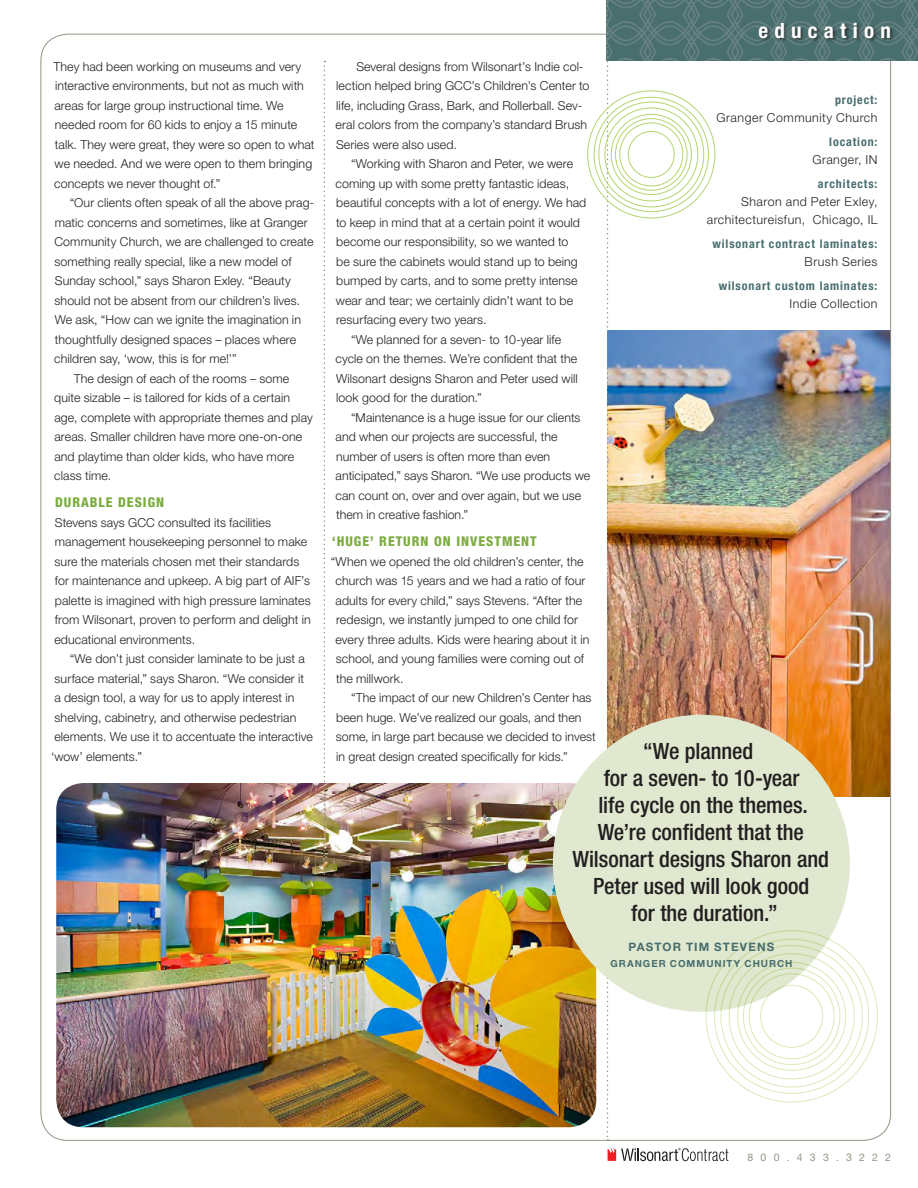
<style>
.page{position:relative;width:918px;height:1188px;background:#fff}
.page>*{position:absolute;margin:0;border:0;box-sizing:border-box;transform-origin:0 0}
.caseQuotes{font:500 condensed 22.5px/27px "Helvetica Neue";letter-spacing:-.005em;color:#231f20;text-align:center}
.categories{font:700 condensed 21px "Helvetica Neue";letter-spacing:.3em;color:#fff}
.casestudySub{font:800 condensed 13.5px "Helvetica Neue";letter-spacing:.075em;color:#7dac40}
.CaseStudyText{font:300 12.3px/19.5px "Helvetica Neue";letter-spacing:.005em;color:#231f20}
.CaseStudyTextOne{font:300 12.3px/19.5px "Helvetica Neue";letter-spacing:.005em;color:#231f20}
.CaseProjectText{font:300 12.3px/18px "Helvetica Neue";letter-spacing:.04em;color:#231f20;text-align:right}
.caseProject{font:700 condensed 12px "Helvetica Neue";letter-spacing:.075em;color:#486d6e}
.caseQuotee{font:700 11.7px "Helvetica Neue";letter-spacing:.095em;color:#486d6e}
.website{font:10.5px "Helvetica Neue";letter-spacing:.69em;color:#959383}
.CaseQuoteRole{font:700 9.75px "Helvetica Neue";letter-spacing:.105em;color:#486d6e}
</style>
<div class="page">
<img style="left:609px;top:331px;width:280px;height:465px">
<svg style="left:608px;top:1148px;width:120px;height:13px"></svg>
<img style="left:606px;top:0;width:312px;height:61px">
<div style="left:758px;top:22px;width:136px;height:20px;background:#231f20;opacity:.75"></div>
<img style="left:56px;top:783px;width:540px;height:344px">
<img style="left:607px;top:0;width:2px;height:1141px">
<svg style="left:324px;top:61px;width:1px;height:1066px"></svg>
<div style="left:611px;top:114px;width:81px;height:81px;border:1px solid #b4d56f;border-radius:50%"></div>
<div style="left:615px;top:118px;width:72px;height:73px;border:1px solid #b4d56f;border-radius:50%"></div>
<div style="left:619px;top:123px;width:64px;height:63px;border:1px solid #b4d56f;border-radius:50%"></div>
<div style="left:628px;top:131px;width:47px;height:47px;border:1px solid #b4d56f;border-radius:50%"></div>
<div style="left:553px;top:715px;width:297px;height:297px;background:#e0e9d0;border-radius:50%"></div>
<div style="left:760px;top:985px;width:63px;height:63px;border:1px solid #b4d56f;border-radius:50%"></div>
<p class="CaseStudyText" style="left:53px;top:56px;width:263px">They had been working on museums and very interactive environments, but not as much with areas for large group instructional time. We needed room for 60 kids to enjoy a 15 minute talk. They were great, they were so open to what we needed. And we were open to them bringing concepts we never thought of.”</p>
<p class="CaseStudyText" style="left:54px;top:193px;width:261px;text-indent:15px">“Our clients often speak of all the above prag&shy;matic concerns and sometimes, like at Granger Community Church, we are challenged to create something really special, like a new model of Sunday school,” says Sharon Exley. “Beauty should not be absent from our children’s lives.<br>We ask, “How can we ignite the imagination in thoughtfully designed spaces – places where children say, ‘wow, this is for me!’”</p>
<p class="CaseStudyText" style="left:54px;top:368px;width:260px;text-indent:19px">The design of each of the rooms – some quite sizable – is tailored for kids of a certain age, complete with appropriate themes and play areas. Smaller children have more one-on-one and playtime than older kids, who have more class time.</p>
<p class="casestudySub" style="left:55px;top:494px;width:111px">DURABLE DESIGN</p>
<p class="CaseStudyTextOne" style="left:54px;top:512px;width:258px">Stevens says GCC consulted its facilities management housekeeping personnel to make sure the materials chosen met their standards for maintenance and upkeep. A big part of AIF’s palette is imagined with high pressure laminates from Wilsonart, proven to perform and delight in educational environments.</p>
<p class="CaseStudyText" style="left:51px;top:649px;width:263px;text-indent:19px">“We don’t just consider laminate to be just a surface material,” says Sharon. “We consider it<br>a design tool, a way for us to apply interest in shelving, cabinetry, and otherwise pedestrian elements. We use it to accentuate the interactive ‘wow’ elements.”</p>
<p class="categories" style="left:758px;top:18px;width:134px">education</p>
<p class="CaseStudyText" style="left:336px;top:56px;width:255px;text-indent:21px">Several designs from Wilsonart’s Indie col&shy;lection helped bring GCC’s Children’s Center to life, including Grass, Bark, and Rollerball. Sev&shy;eral colors from the company’s standard Brush Series were also used.</p>
<p class="CaseStudyText" style="left:336px;top:154px;width:252px;text-indent:15px">“Working with Sharon and Peter, we were coming up with some pretty fantastic ideas, beautiful concepts with a lot of energy. We had to keep in mind that at a certain point it would become our responsibility, so we wanted to<br>be sure the cabinets would stand up to being bumped by carts, and to some pretty intense wear and tear; we certainly didn’t want to be resurfacing every two years.</p>
<p class="CaseStudyText" style="left:336px;top:329px;width:244px;text-indent:15px">“We planned for a seven- to 10-year life cycle on the themes. We’re confident that the Wilsonart designs Sharon and Peter used will look good for the duration.”</p>
<p class="CaseStudyText" style="left:336px;top:407px;width:256px;text-indent:15px">“Maintenance is a huge issue for our clients and when our projects are successful, the number of users is often more than even anticipated,” says Sharon. “We use products we can count on, over and over again, but we use them in creative fashion.”</p>
<p class="casestudySub" style="left:332px;top:533px;width:206px">‘HUGE’ RETURN ON INVESTMENT</p>
<p class="CaseStudyTextOne" style="left:336px;top:551px;width:255px;text-indent:-5px">“When we opened the old children’s center, the church was 15 years and we had a ratio of four adults for every child,” says Stevens. “After the redesign, we instantly jumped to one child for every three adults. Kids were hearing about it in school, and young families were coming out of the millwork.</p>
<p class="CaseStudyText" style="left:336px;top:688px;width:262px;text-indent:15px">“The impact of our new Children’s Center has been huge. We’ve realized our goals, and then some, in large part because we decided to invest in great design created specifically for kids.”</p>
<p class="caseProject" style="left:835px;top:92px;width:44px">project:</p>
<p class="CaseProjectText" style="left:717px;top:108px;width:162px">Granger Community Church</p>
<p class="caseProject" style="left:829px;top:134px;width:50px">location:</p>
<p class="CaseProjectText" style="left:812px;top:150px;width:67px">Granger, IN</p>
<p class="caseProject" style="left:818px;top:176px;width:61px">architects:</p>
<p class="CaseProjectText" style="left:707px;top:192px;width:172px">Sharon and Peter Exley, architectureisfun, Chicago, IL</p>
<p class="caseProject" style="left:712px;top:236px;width:167px">wilsonart contract laminates:</p>
<p class="CaseProjectText" style="left:805px;top:252px;width:74px">Brush Series</p>
<p class="caseProject" style="left:719px;top:278px;width:160px">wilsonart custom laminates:</p>
<p class="CaseProjectText" style="left:790px;top:294px;width:89px">Indie Collection</p>
<p class="caseQuotes" style="left:572px;top:737px;width:258px">“We planned<br>for a seven- to 10-year<br>life cycle on the themes.<br>We’re confident that the<br>Wilsonart designs Sharon and<br>Peter used will look good<br>for the duration.”</p>
<p class="caseQuotee" style="left:629px;top:939px;width:147px">PASTOR TIM STEVENS</p>
<p class="CaseQuoteRole" style="left:610px;top:958px;width:184px">GRANGER COMMUNITY CHURCH</p>
<p class="website" style="left:748px;top:1151px;width:145px">800.433.3222</p>
</div>
